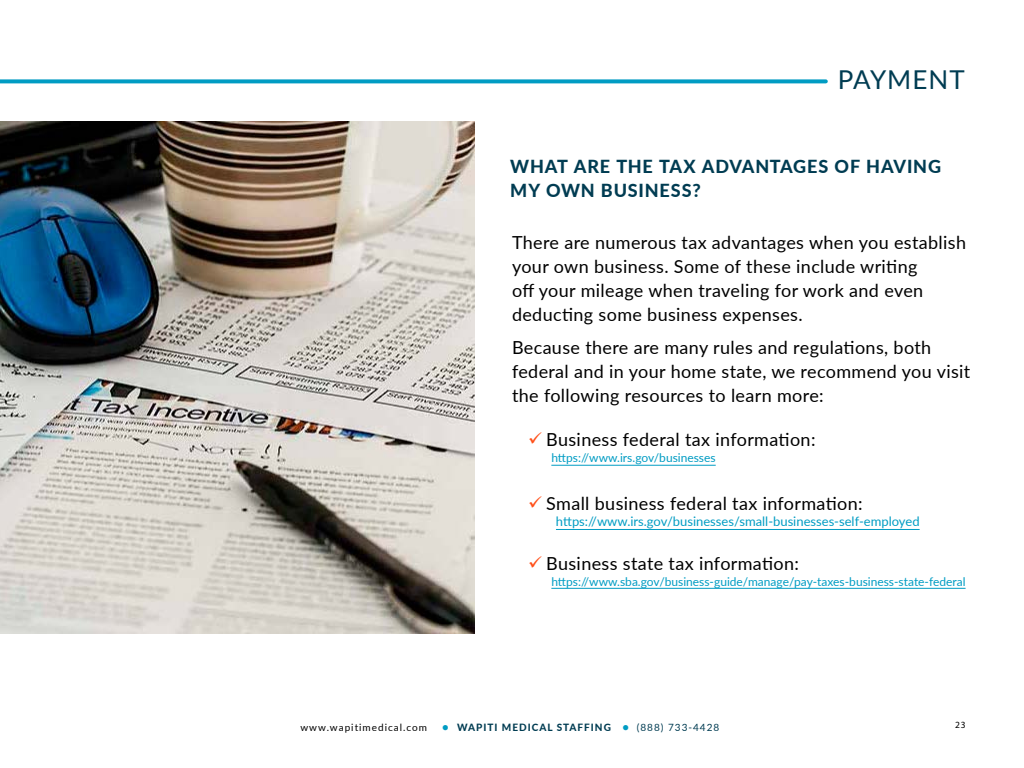
<style>
.page{position:relative;width:1024px;height:768px;background:#fff}
.page>*{position:absolute;margin:0;border:0;box-sizing:border-box;transform-origin:0 0}
.t1{font:26px "Lato";letter-spacing:.04em;color:#003c52}
.t2{font:18px/24px "Lato";letter-spacing:.02em;color:#000}
.t3{font:800 18px/24px "Lato";letter-spacing:.045em;color:#003c52}
.t4{font:13px "Lato";color:#009cc3}
.t5{font:12px "Lato";color:#009cc3}
.t6{font:10px "Lato";letter-spacing:.1em;color:#000}
.t7{font:9.5px "Myriad Pro";color:#000}
.s1{color:#ff5019}
.s2{font-family:"Calibri";font-size:12px;color:#009cc3}
.s3{font-weight:800;color:#003c52}
.s4{color:#003c52}
</style>
<div class="page">
<img style="left:0;top:122px;width:475px;height:512px">
<hr style="left:551px;top:465px;width:165px;height:1px;background:#009cc3">
<hr style="left:556px;top:529px;width:364px;height:1px;background:#009cc3">
<hr style="left:551px;top:588px;width:415px;height:1px;background:#009cc3">
<svg style="left:0;top:79px;width:826px;height:4px;background:#19a5c9"></svg>
<h1 class="t1" style="left:838px;top:69px;width:128px">PAYMENT</h1>
<p class="t3" style="left:510px;top:156px;width:432px">WHAT ARE THE TAX ADVANTAGES OF HAVING<br>MY OWN BUSINESS?</p>
<p class="t2" style="left:512px;top:232px;width:456px">There are numerous tax advantages when you establish your own business. Some of these include writing<br>off your mileage when traveling for work and even deducting some business expenses.</p>
<p class="t2" style="left:512px;top:335px;width:460px">Because there are many rules and regulations, both federal and in your home state, we recommend you visit the following resources to learn more:</p>
<p class="t2" style="left:528px;top:427px;width:289px"><span class="s1">✓</span> Business federal tax information:</p>
<p class="t5" style="left:551px;top:450px;width:166px">https://www.irs.gov/businesses</p>
<p class="t2" style="left:528px;top:491px;width:336px"><span class="s1">✓</span> Small business federal tax information:</p>
<p class="t4" style="left:556px;top:512px;width:365px">https://www.irs.gov/businesses/small-businesses-self-employed</p>
<p class="t2" style="left:528px;top:550px;width:272px"><span class="s1">✓</span> Business state tax information:</p>
<p class="t5" style="left:551px;top:573px;width:416px">https://www.sba.gov/business-guide/manage/pay-taxes-business-state-federal</p>
<p class="t6" style="left:300px;top:723px;width:420px">www.wapitimedical.com <span class="s2">●</span> <span class="s3">WAPITI MEDICAL STAFFING</span> <span class="s2">●</span> <span class="s4">(888) 733-4428</span></p>
<p class="t7" style="left:955px;top:719px;width:12px">23</p>
</div>
